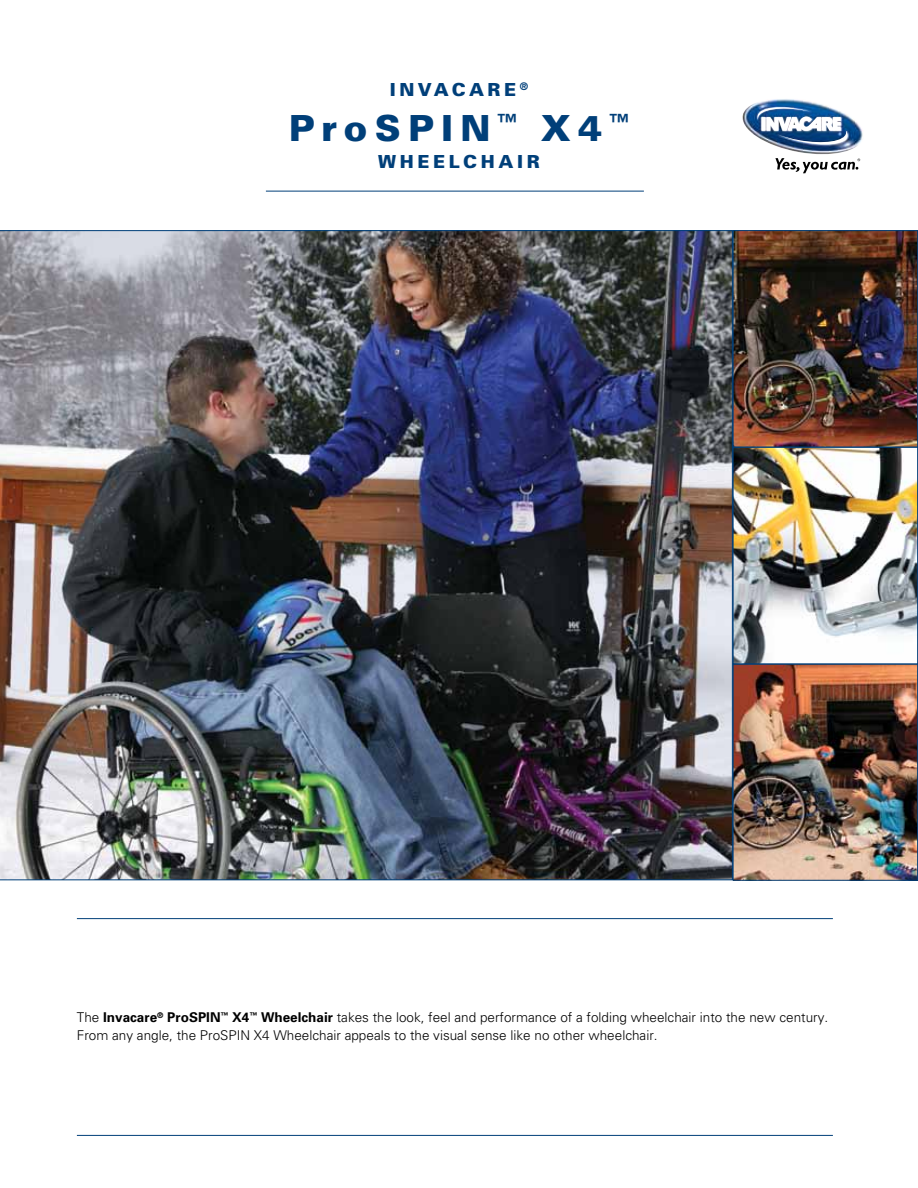
<style>
.page{position:relative;width:918px;height:1188px;background:#fff}
.page>*{position:absolute;margin:0;border:0;box-sizing:border-box;transform-origin:0 0}
.t1{font:900 36px "Univers";letter-spacing:.2em;color:#003f79}
.t2{font:900 18px "Univers";letter-spacing:.2em;color:#003f79}
.t3{font:300 13.5px/18px "Univers";color:#000}
.s1{font-weight:700}
</style>
<div class="page">
<img style="left:742px;top:99px;width:121px;height:55px">
<img style="left:757px;top:105px;width:91px;height:42px">
<svg style="left:775px;top:158px;width:85px;height:15px"></svg>
<hr style="left:266px;top:191px;width:378px;height:1px;background:#003f79">
<hr style="left:77px;top:918px;width:756px;height:1px;background:#003f79">
<hr style="left:77px;top:1135px;width:756px;height:1px;background:#003f79">
<img style="left:735px;top:232px;width:181px;height:647px">
<img style="left:0;top:230px;width:733px;height:650px">
<div style="left:733px;top:230px;width:185px;height:217px;border:1px solid #003f79"></div>
<div style="left:733px;top:664px;width:185px;height:217px;border:1px solid #003f79"></div>
<div style="left:733px;top:447px;width:185px;height:217px;border:1px solid #003f79"></div>
<h2 class="t2" style="left:390px;top:78px;width:140px">INVACARE <sup>®</sup></h2>
<h1 class="t1" style="left:289px;top:106px;width:342px">PROSPIN <sup>™</sup> X4 <sup>™</sup></h1>
<h2 class="t2" style="left:378px;top:150px;width:163px">WHEELCHAI R</h2>
<p class="t3" style="left:77px;top:1009px;width:753px">The <span class="s1">Invacare</span><sup>®</sup> <span class="s1">ProSPIN</span><sup>™</sup> <span class="s1">X4</span><sup>™</sup> <span class="s1">Wheelchair</span> takes the look, feel and performance of a folding wheelchair into the new century.<br>From any angle, the ProSPIN X4 Wheelchair appeals to the visual sense like no other wheelchair.</p>
</div>
